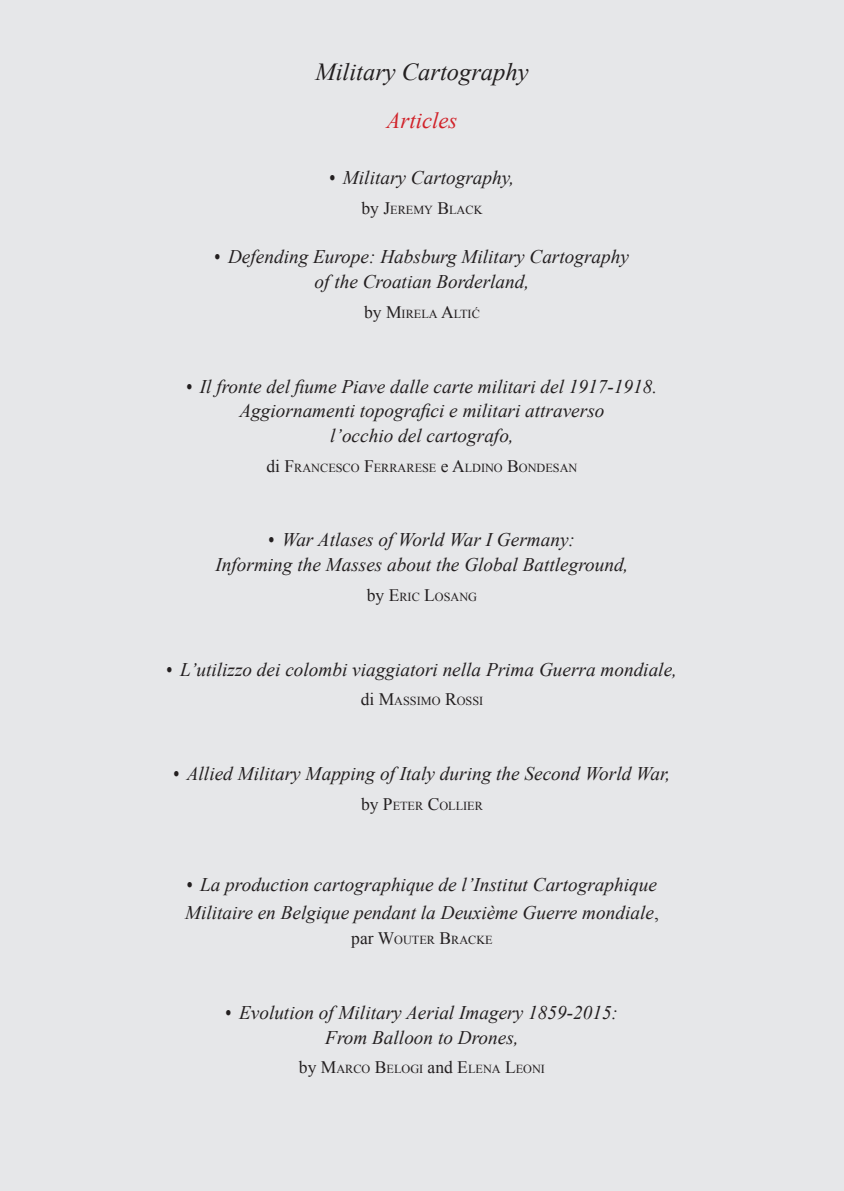
<style>
.page{position:relative;width:844px;height:1191px;background:#fff}
.page>*{position:absolute;margin:0;border:0;box-sizing:border-box;transform-origin:0 0}
.t1{font:italic 24.5px "Times New Roman";color:#231f20}
.t2{font:italic 22.75px "Times New Roman";color:#d1232a}
.t3{font:italic 19.25px/24.8px "Times New Roman";color:#231f20;text-align:center}
.t4{font:12.25px "Times New Roman";color:#231f20}
.s1{font-family:"Times";font-style:normal}
.s2{font-size:17.5px}
.s3{font-style:normal}
</style>
<div class="page">
<div style="left:0;top:0;width:843px;height:1191px;background:#e6e7e9"></div>
<p class="t1" style="left:315px;top:55px;width:215px">Military Cartography</p>
<p class="t2" style="left:386px;top:105px;width:72px">Articles</p>
<p class="t3" style="left:330px;top:165px;width:186px"><span class="s1">•</span> Military Cartography,</p>
<p class="t4" style="left:361px;top:201px;width:122px"><span class="s2">by</span> <span class="s2">J</span>EREMY <span class="s2">B</span>LACK</p>
<p class="t3" style="left:215px;top:244px;width:415px"><span class="s1">•</span> Defending Europe: Habsburg Military Cartography of the Croatian Borderland,</p>
<p class="t4" style="left:364px;top:306px;width:117px"><span class="s2">by</span> <span class="s2">M</span>IRELA <span class="s2">A</span>LTIĆ</p>
<p class="t3" style="left:187px;top:373px;width:472px"><span class="s1">•</span> Il fronte del fiume Piave dalle carte militari del 1917-1918.<br>Aggiornamenti topografici e militari attraverso<br>l’occhio del cartografo,</p>
<p class="t4" style="left:266px;top:459px;width:312px"><span class="s2">di</span> <span class="s2">F</span>RANCESCO <span class="s2">F</span>ERRARESE <span class="s2">e</span> <span class="s2">A</span>LDINO <span class="s2">B</span>ONDESAN</p>
<p class="t3" style="left:215px;top:527px;width:414px"><span class="s1">•</span> War Atlases of World War I Germany:<br>Informing the Masses about the Global Battleground,</p>
<p class="t4" style="left:367px;top:589px;width:112px"><span class="s2">by</span> <span class="s2">E</span>RIC <span class="s2">L</span>OSANG</p>
<p class="t3" style="left:167px;top:656px;width:511px"><span class="s1">•</span> L’utilizzo dei colombi viaggiatori nella Prima Guerra mondiale,</p>
<p class="t4" style="left:360px;top:693px;width:124px"><span class="s2">di</span> <span class="s2">M</span>ASSIMO <span class="s2">R</span>OSSI</p>
<p class="t3" style="left:174px;top:760px;width:498px"><span class="s1">•</span> Allied Military Mapping of Italy during the Second World War,</p>
<p class="t4" style="left:361px;top:797px;width:123px"><span class="s2">by</span> <span class="s2">P</span>ETER <span class="s2">C</span>OLLIER</p>
<p class="t3" style="left:185px;top:870px;width:475px;line-height:28.3px;text-align:left"><span class="s1">•</span> La production cartographique de l’Institut Cartographique<br>Militaire en Belgique pendant la Deuxième Guerre mondiale<span class="s3">,</span></p>
<p class="t4" style="left:351px;top:932px;width:143px"><span class="s2">par</span> <span class="s2">W</span>OUTER <span class="s2">B</span>RACKE</p>
<p class="t3" style="left:226px;top:999px;width:393px"><span class="s1">•</span> Evolution of Military Aerial Imagery 1859-2015:<br>From Balloon to Drones,</p>
<p class="t4" style="left:299px;top:1061px;width:247px"><span class="s2">by</span> <span class="s2">M</span>ARCO <span class="s2">B</span>ELOGI <span class="s2">and</span> <span class="s2">E</span>LENA <span class="s2">L</span>EONI</p>
</div>
